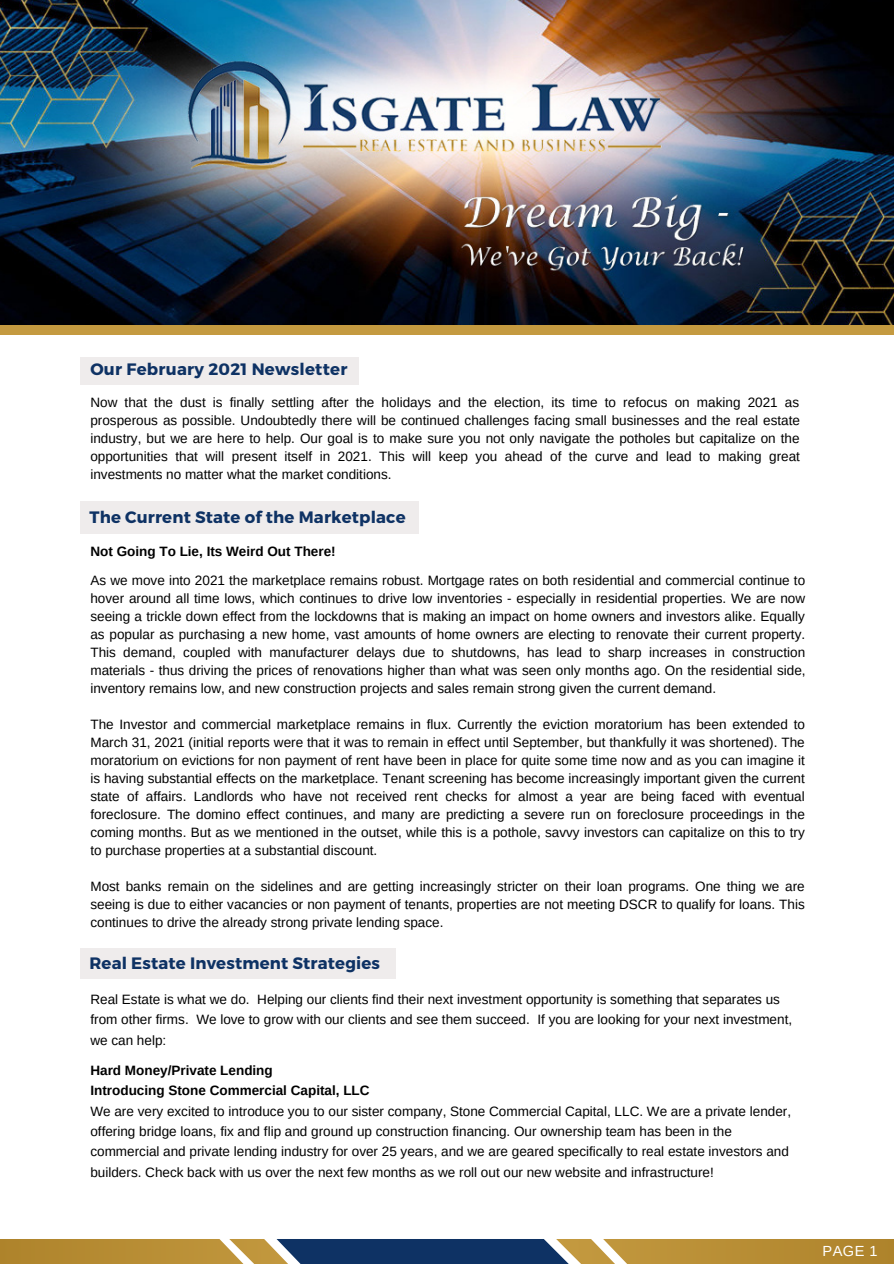
<style>
.page{position:relative;width:894px;height:1264px;background:#fff}
.page>*{position:absolute;margin:0;border:0;box-sizing:border-box;transform-origin:0 0}
.t1{font:700 16.5px "Montserrat";letter-spacing:.01em;color:#0e3264}
.t2{font:14.7px "Arimo";color:#fff}
.t3{font:13.5px/18px "Arimo";color:#000;text-align:justify}
.t4{font:700 13.5px "Arimo";color:#000}
</style>
<div class="page">
<svg style="left:0;top:1239px;width:893px;height:24px;background:#88784d"></svg>
<img style="left:0;top:0;width:893px;height:325px">
<div style="left:0;top:325px;width:893px;height:9px;background:#c49a40"></div>
<div style="left:80px;top:357px;width:278px;height:27px;background:#efecec"></div>
<div style="left:80px;top:501px;width:338px;height:32px;background:#efecec"></div>
<div style="left:80px;top:947px;width:316px;height:31px;background:#efecec"></div>
<p class="t1" style="left:90px;top:359px;width:258px">Our February 2021 Newsletter</p>
<p class="t3" style="left:90px;top:393px;width:710px">Now that the dust is finally settling after the holidays and the election, its time to refocus on making 2021 as prosperous as possible. Undoubtedly there will be continued challenges facing small businesses and the real estate industry, but we are here to help. Our goal is to make sure you not only navigate the potholes but capitalize on the opportunities that will present itself in 2021. This will keep you ahead of the curve and lead to making great investments no matter what the market conditions.</p>
<p class="t1" style="left:89px;top:506px;width:317px">The Current State of the Marketplace</p>
<p class="t4" style="left:90px;top:543px;width:247px">Not Going To Lie, Its Weird Out There!</p>
<p class="t3" style="left:90px;top:571px;width:716px">As we move into 2021 the marketplace remains robust. Mortgage rates on both residential and commercial continue to hover around all time lows, which continues to drive low inventories - especially in residential properties. We are now seeing a trickle down effect from the lockdowns that is making an impact on home owners and investors alike. Equally as popular as purchasing a new home, vast amounts of home owners are electing to renovate their current property.<br>This demand, coupled with manufacturer delays due to shutdowns, has lead to sharp increases in construction materials - thus driving the prices of renovations higher than what was seen only months ago. On the residential side, inventory remains low, and new construction projects and sales remain strong given the current demand.</p>
<p class="t3" style="left:90px;top:715px;width:716px">The Investor and commercial marketplace remains in flux. Currently the eviction moratorium has been extended to March 31, 2021 (initial reports were that it was to remain in effect until September, but thankfully it was shortened). The moratorium on evictions for non payment of rent have been in place for quite some time now and as you can imagine it is having substantial effects on the marketplace. Tenant screening has become increasingly important given the current state of affairs. Landlords who have not received rent checks for almost a year are being faced with eventual foreclosure. The domino effect continues, and many are predicting a severe run on foreclosure proceedings in the coming months. But as we mentioned in the outset, while this is a pothole, savvy investors can capitalize on this to try to purchase properties at a substantial discount.</p>
<p class="t3" style="left:90px;top:877px;width:715px">Most banks remain on the sidelines and are getting increasingly stricter on their loan programs. One thing we are seeing is due to either vacancies or non payment of tenants, properties are not meeting DSCR to qualify for loans. This continues to drive the already strong private lending space.</p>
<p class="t1" style="left:89px;top:952px;width:292px">Real Estate Investment Strategies</p>
<p class="t3" style="left:90px;top:989px;width:703px;line-height:20.2px;text-align:left">Real Estate is what we do. Helping our clients find their next investment opportunity is something that separates us from other firms. We love to grow with our clients and see them succeed. If you are looking for your next investment, we can help:</p>
<p class="t4" style="left:90px;top:1062px;width:184px">Hard Money/Private Lending</p>
<p class="t4" style="left:90px;top:1083px;width:280px">Introducing Stone Commercial Capital, LLC</p>
<p class="t3" style="left:90px;top:1100px;width:702px;line-height:20.2px;text-align:left">We are very excited to introduce you to our sister company, Stone Commercial Capital, LLC. We are a private lender, offering bridge loans, fix and flip and ground up construction financing. Our ownership team has been in the commercial and private lending industry for over 25 years, and we are geared specifically to real estate investors and builders. Check back with us over the next few months as we roll out our new website and infrastructure!</p>
<p class="t2" style="left:822px;top:1242px;width:57px">PAGE 1</p>
</div>
